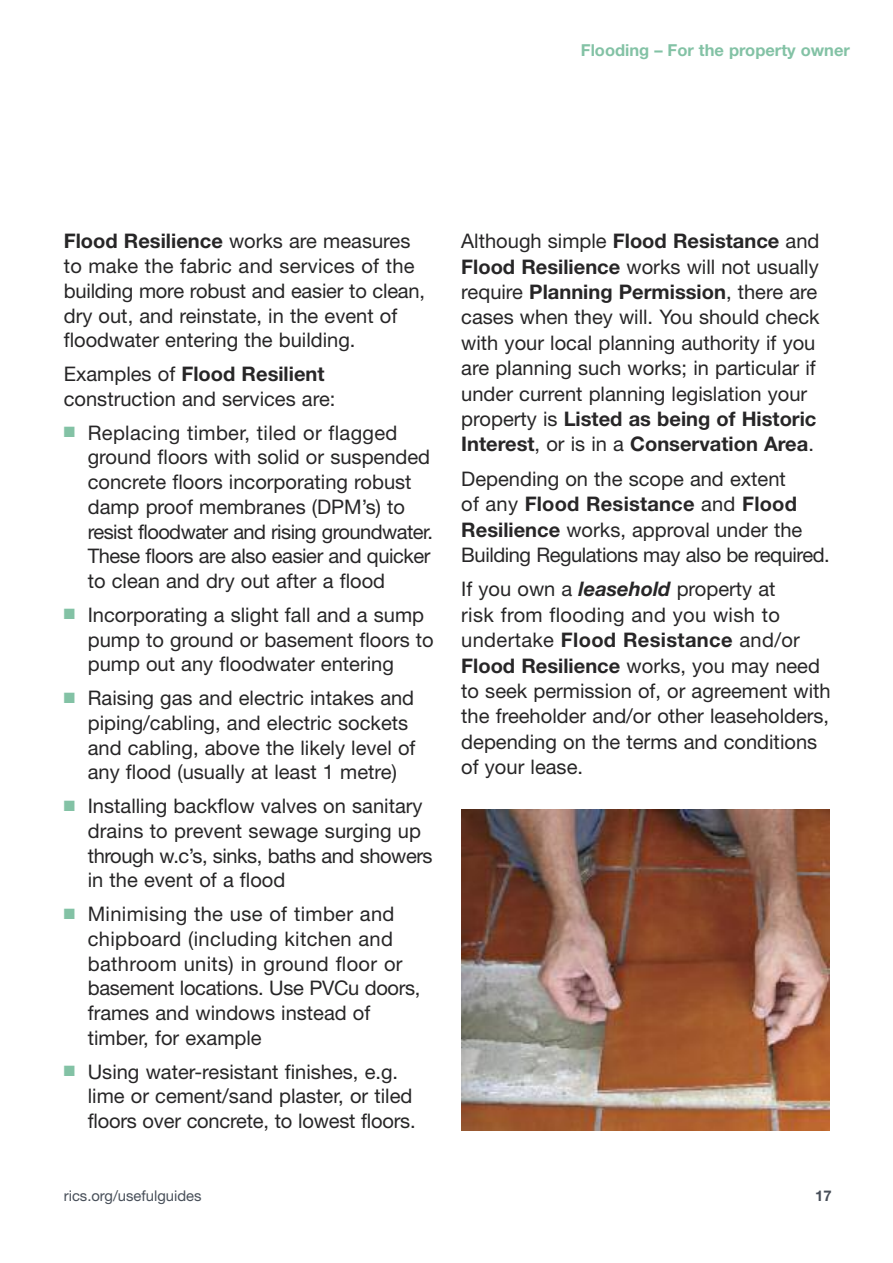
<style>
.page{position:relative;width:893px;height:1263px;background:#fff}
.page>*{position:absolute;margin:0;border:0;box-sizing:border-box;transform-origin:0 0}
.t1{font:20.1px/24.8px "Helvetica Neue LT";color:#272627}
.t2{font:700 16.5px "Helvetica Neue LT";color:#83c2a5}
.t3{font:14.85px "Helvetica Neue LT";color:#484f59}
.t4{font:700 14.85px "Helvetica Neue LT";color:#484f59}
.s1{font-weight:700}
.s2{color:#83c2a5}
.s3{font-weight:700;font-style:italic}
</style>
<div class="page">
<img style="left:461px;top:810px;width:368px;height:320px">
<p class="t2" style="left:581px;top:44px;width:271px">Flooding – For the property owner</p>
<p class="t1" style="left:64px;top:231px;width:363px"><span class="s1">Flood Resilience</span> works are measures to make the fabric and services of the building more robust and easier to clean, dry out, and reinstate, in the event of floodwater entering the building.</p>
<p class="t1" style="left:64px;top:363px;width:273px">Examples of <span class="s1">Flood Resilient </span>construction and services are:</p>
<p class="t1" style="left:88px;top:422px;width:347px;text-indent:-24px"><span class="s2">■</span> Replacing timber, tiled or flagged ground floors with solid or suspended concrete floors incorporating robust damp proof membranes (DPM’s) to resist floodwater and rising groundwater.<br>These floors are also easier and quicker to clean and dry out after a flood</p>
<p class="t1" style="left:88px;top:604px;width:348px;text-indent:-24px"><span class="s2">■</span> Incorporating a slight fall and a sump pump to ground or basement floors to pump out any floodwater entering</p>
<p class="t1" style="left:88px;top:687px;width:329px;text-indent:-24px"><span class="s2">■</span> Raising gas and electric intakes and piping/cabling, and electric sockets and cabling, above the likely level of any flood (usually at least 1 metre)</p>
<p class="t1" style="left:88px;top:795px;width:346px;text-indent:-24px"><span class="s2">■</span> Installing backflow valves on sanitary drains to prevent sewage surging up through w.c’s, sinks, baths and showers in the event of a flood</p>
<p class="t1" style="left:88px;top:903px;width:334px;text-indent:-24px"><span class="s2">■</span> Minimising the use of timber and chipboard (including kitchen and bathroom units) in ground floor or basement locations. Use PVCu doors, frames and windows instead of timber, for example</p>
<p class="t1" style="left:88px;top:1061px;width:329px;text-indent:-24px"><span class="s2">■</span> Using water-resistant finishes, e.g. lime or cement/sand plaster, or tiled floors over concrete, to lowest floors.</p>
<p class="t1" style="left:461px;top:230px;width:360px;line-height:25.3px">Although simple <span class="s1">Flood Resistance</span> and <span class="s1">Flood Resilience</span> works will not usually require <span class="s1">Planning Permission</span>, there are cases when they will. You should check with your local planning authority if you are planning such works; in particular if under current planning legislation your property is <span class="s1">Listed as being of Historic Interest</span>, or is in a <span class="s1">Conservation Area</span>.</p>
<p class="t1" style="left:461px;top:468px;width:370px;line-height:25.3px">Depending on the scope and extent<br>of any <span class="s1">Flood Resistance</span> and <span class="s1">Flood Resilience</span> works, approval under the Building Regulations may also be required.</p>
<p class="t1" style="left:461px;top:579px;width:371px;line-height:25.3px">If you own a <span class="s3">leasehold</span> property at<br>risk from flooding and you wish to undertake <span class="s1">Flood Resistance</span> and/or <span class="s1">Flood Resilience</span> works, you may need to seek permission of, or agreement with the freeholder and/or other leaseholders, depending on the terms and conditions of your lease.</p>
<p class="t3" style="left:64px;top:1191px;width:139px">rics.org/usefulguides</p>
<p class="t4" style="left:815px;top:1191px;width:18px">17</p>
</div>
